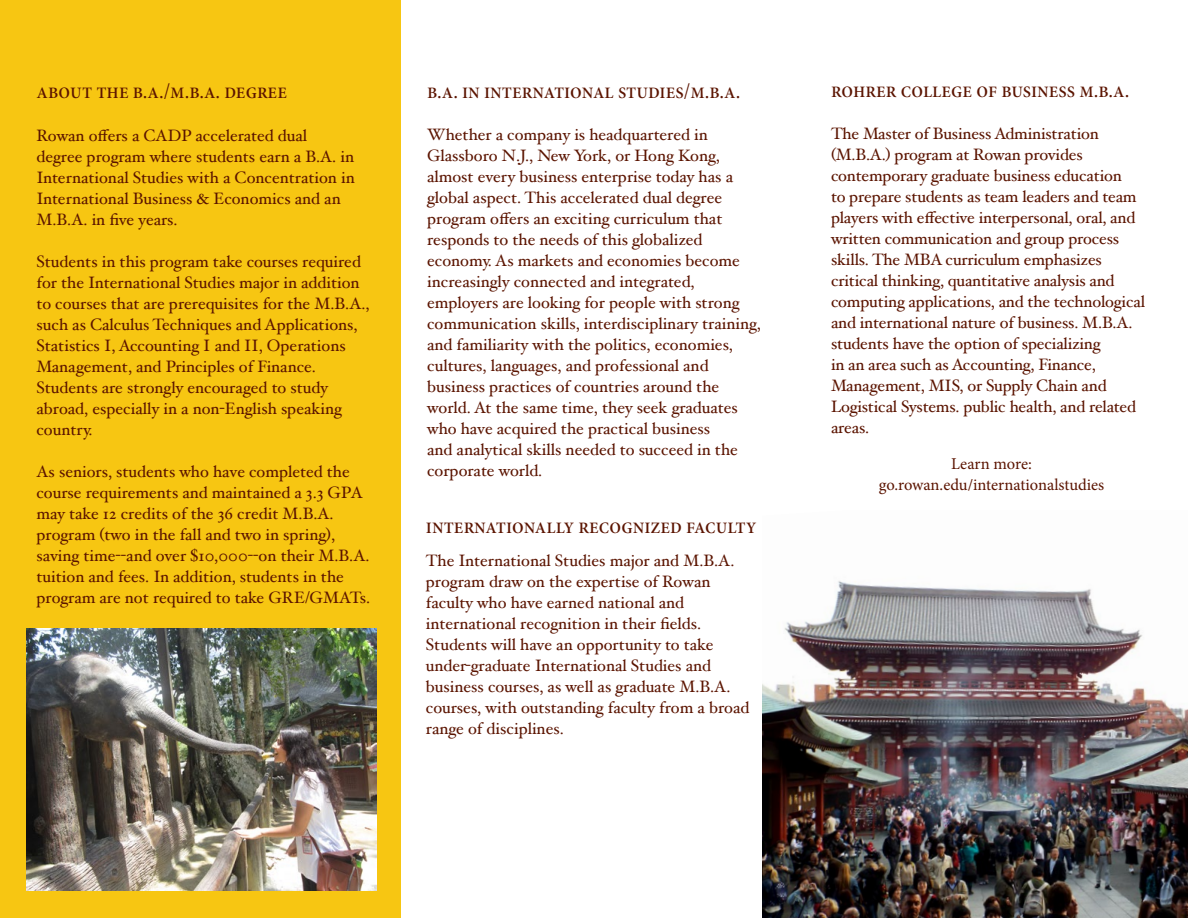
<style>
.page{position:relative;width:1188px;height:918px;background:#fff}
.page>*{position:absolute;margin:0;border:0;box-sizing:border-box;transform-origin:0 0}
.t1{font:22.5px "Minion Pro Medium Cn Subh";color:#5b1400}
.t2{font:16.5px/21px "Hoefler Text";color:#5b1400}
.t3{font:16.5px/21px "Minion Pro";letter-spacing:-.005em;color:#5b1400;text-align:center}
</style>
<div class="page">
<div style="left:0;top:0;width:401px;height:918px;background:#f7c612"></div>
<img style="left:762px;top:581px;width:426px;height:337px">
<img style="left:26px;top:628px;width:350px;height:263px">
<h1 class="t1" style="left:36px;top:78px;width:252px">about the b.a./m.b.a. degree</h1>
<p class="t2" style="left:36px;top:125px;width:320px">Rowan offers a CADP accelerated dual degree program where students earn a B.A. in International Studies with a Concentration in International Business &amp; Economics and an M.B.A. in five years.</p>
<p class="t2" style="left:36px;top:251px;width:335px">Students in this program take courses required for the International Studies major in addition to courses that are prerequisites for the M.B.A., such as Calculus Techniques and Applications, Statistics I, Accounting I and II, Operations Management, and Principles of Finance.<br>Students are strongly encouraged to study abroad, especially in a non-English speaking country.</p>
<p class="t2" style="left:36px;top:461px;width:335px">As seniors, students who have completed the course requirements and maintained a 3.3 GPA may take 12 credits of the 36 credit M.B.A. program (two in the fall and two in spring), saving time--and over $10,000--on their M.B.A. tuition and fees. In addition, students in the program are not required to take GRE/GMATs.</p>
<h1 class="t1" style="left:427px;top:77px;width:315px">b.a. in international studies/m.b.a.</h1>
<p class="t2" style="left:427px;top:124px;width:335px">Whether a company is headquartered in Glassboro N.J., New York, or Hong Kong, almost every business enterprise today has a global aspect. This accelerated dual degree program offers an exciting curriculum that responds to the needs of this globalized economy. As markets and economies become increasingly connected and integrated, employers are looking for people with strong communication skills, interdisciplinary training, and familiarity with the politics, economies, cultures, languages, and professional and business practices of countries around the world. At the same time, they seek graduates who have acquired the practical business<br>and analytical skills needed to succeed in the corporate world.</p>
<h1 class="t1" style="left:426px;top:512px;width:332px">internationally recognized faculty</h1>
<p class="t2" style="left:426px;top:550px;width:325px">The International Studies major and M.B.A. program draw on the expertise of Rowan faculty who have earned national and international recognition in their fields.<br>Students will have an opportunity to take under-graduate International Studies and business courses, as well as graduate M.B.A. courses, with outstanding faculty from a broad range of disciplines.</p>
<h1 class="t1" style="left:831px;top:77px;width:300px">rohrer college of business m.b.a.</h1>
<p class="t2" style="left:831px;top:123px;width:315px">The Master of Business Administration (M.B.A.) program at Rowan provides contemporary graduate business education<br>to prepare students as team leaders and team players with effective interpersonal, oral, and written communication and group process skills. The MBA curriculum emphasizes critical thinking, quantitative analysis and computing applications, and the technological and international nature of business. M.B.A. students have the option of specializing<br>in an area such as Accounting, Finance, Management, MIS, or Supply Chain and Logistical Systems. public health, and related areas.</p>
<p class="t3" style="left:879px;top:453px;width:227px">Learn more: go.rowan.edu/internationalstudies</p>
</div>
